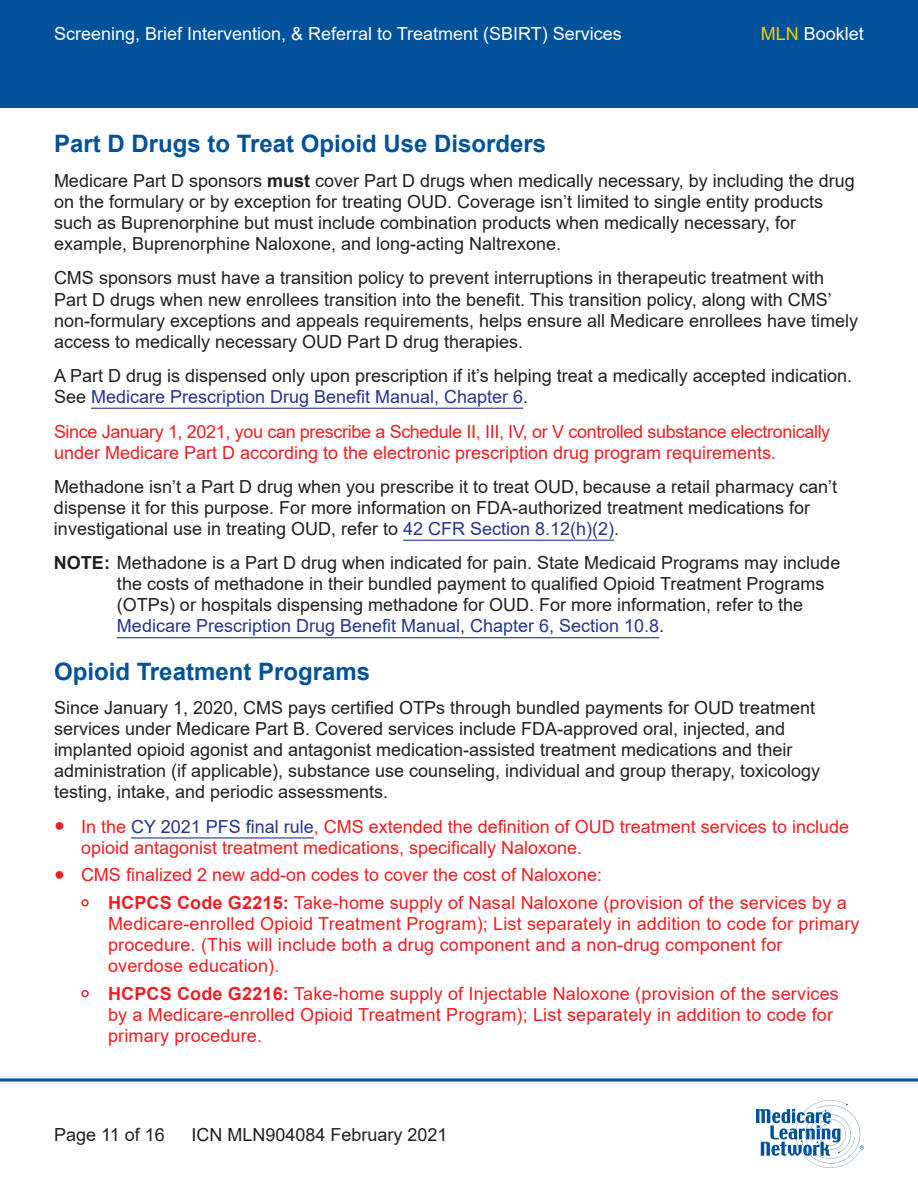
<style>
.page{position:relative;width:918px;height:1188px;background:#fff}
.page>*{position:absolute;margin:0;border:0;box-sizing:border-box;transform-origin:0 0}
.t1{font:700 24px "Arial";color:#01529b}
.t2{font:18px/21px "Arial";color:#231f20}
.t3{font:18px/21px "Arial";letter-spacing:.01em;color:#ee1f23}
.t4{font:18px/21px "Arial";letter-spacing:-.02em;color:#ee1f23}
.t5{font:18px "Arial";color:#fff}
.s1{color:#f0cb02}
.s2{font-weight:700}
.s3{color:#25358f}
.s4{font-size:13.5px}
</style>
<div class="page">
<div style="left:0;top:0;width:918px;height:108px;background:#01529b"></div>
<svg style="left:0;top:1078px;width:918px;height:4px;background:#407db3"></svg>
<svg style="left:756px;top:1100px;width:108px;height:68px"></svg>
<hr style="left:91px;top:408px;width:432px;height:1px;background:#25358f">
<hr style="left:403px;top:540px;width:211px;height:1px;background:#25358f">
<hr style="left:117px;top:637px;width:542px;height:1px;background:#25358f">
<hr style="left:131px;top:837px;width:183px;height:2px;background:#25358f">
<p class="t5" style="left:54px;top:21px;width:569px">Screening, Brief Intervention, &amp; Referral to Treatment (SBIRT) Services</p>
<p class="t5" style="left:761px;top:21px;width:105px"><span class="s1">MLN</span> Booklet</p>
<h3 class="t1" style="left:54px;top:127px;width:494px">Part D Drugs to Treat Opioid Use Disorders</h3>
<p class="t2" style="left:54px;top:170px;width:802px">Medicare Part D sponsors <span class="s2">must</span> cover Part D drugs when medically necessary, by including the drug on the formulary or by exception for treating OUD. Coverage isn’t limited to single entity products such as Buprenorphine but must include combination products when medically necessary, for example, Buprenorphine Naloxone, and long-acting Naltrexone.</p>
<p class="t2" style="left:54px;top:268px;width:806px">CMS sponsors must have a transition policy to prevent interruptions in therapeutic treatment with Part D drugs when new enrollees transition into the benefit. This transition policy, along with CMS’ non-formulary exceptions and appeals requirements, helps ensure all Medicare enrollees have timely access to medically necessary OUD Part D drug therapies.</p>
<p class="t2" style="left:54px;top:365px;width:800px">A Part D drug is dispensed only upon prescription if it’s helping treat a medically accepted indication.<br>See <span class="s3">Medicare Prescription Drug Benefit Manual, Chapter 6</span>.</p>
<p class="t4" style="left:54px;top:421px;width:778px">Since January 1, 2021, you can prescribe a Schedule II, III, IV, or V controlled substance electronically under Medicare Part D according to the electronic prescription drug program requirements.</p>
<p class="t2" style="left:54px;top:476px;width:785px">Methadone isn’t a Part D drug when you prescribe it to treat OUD, because a retail pharmacy can’t dispense it for this purpose. For more information on FDA-authorized treatment medications for investigational use in treating OUD, refer to <span class="s3">42 CFR Section 8.12(h)(2)</span>.</p>
<p class="t2" style="left:117px;top:553px;width:725px;text-indent:-63px"><span class="s2">NOTE:</span> Methadone is a Part D drug when indicated for pain. State Medicaid Programs may include the costs of methadone in their bundled payment to qualified Opioid Treatment Programs (OTPs) or hospitals dispensing methadone for OUD. For more information, refer to the <span class="s3">Medicare Prescription Drug Benefit Manual, Chapter 6, Section 10.8</span>.</p>
<h3 class="t1" style="left:54px;top:654px;width:318px">Opioid Treatment Programs</h3>
<p class="t2" style="left:54px;top:697px;width:768px">Since January 1, 2020, CMS pays certified OTPs through bundled payments for OUD treatment services under Medicare Part B. Covered services include FDA-approved oral, injected, and implanted opioid agonist and antagonist medication-assisted treatment medications and their administration (if applicable), substance use counseling, individual and group therapy, toxicology testing, intake, and periodic assessments.</p>
<p class="t3" style="left:81px;top:816px;width:770px;text-indent:-27px">● In the <span class="s3">CY 2021 PFS final rule</span>, CMS extended the definition of OUD treatment services to include opioid antagonist treatment medications, specifically Naloxone.</p>
<p class="t3" style="left:54px;top:865px;width:550px">● CMS finalized 2 new add-on codes to cover the cost of Naloxone:</p>
<p class="t3" style="left:108px;top:892px;width:753px;text-indent:-27px"><span class="s4">●</span> <span class="s2">HCPCS Code G2215:</span> Take-home supply of Nasal Naloxone (provision of the services by a Medicare-enrolled Opioid Treatment Program); List separately in addition to code for primary procedure. (This will include both a drug component and a non-drug component for overdose education).</p>
<p class="t3" style="left:108px;top:983px;width:732px;text-indent:-27px"><span class="s4">●</span> <span class="s2">HCPCS Code G2216:</span> Take-home supply of Injectable Naloxone (provision of the services by a Medicare-enrolled Opioid Treatment Program); List separately in addition to code for primary procedure.</p>
<p class="t2" style="left:54px;top:1124px;width:112px">Page 11 of 16</p>
<p class="t2" style="left:192px;top:1124px;width:258px">ICN MLN904084 February 2021</p>
</div>
